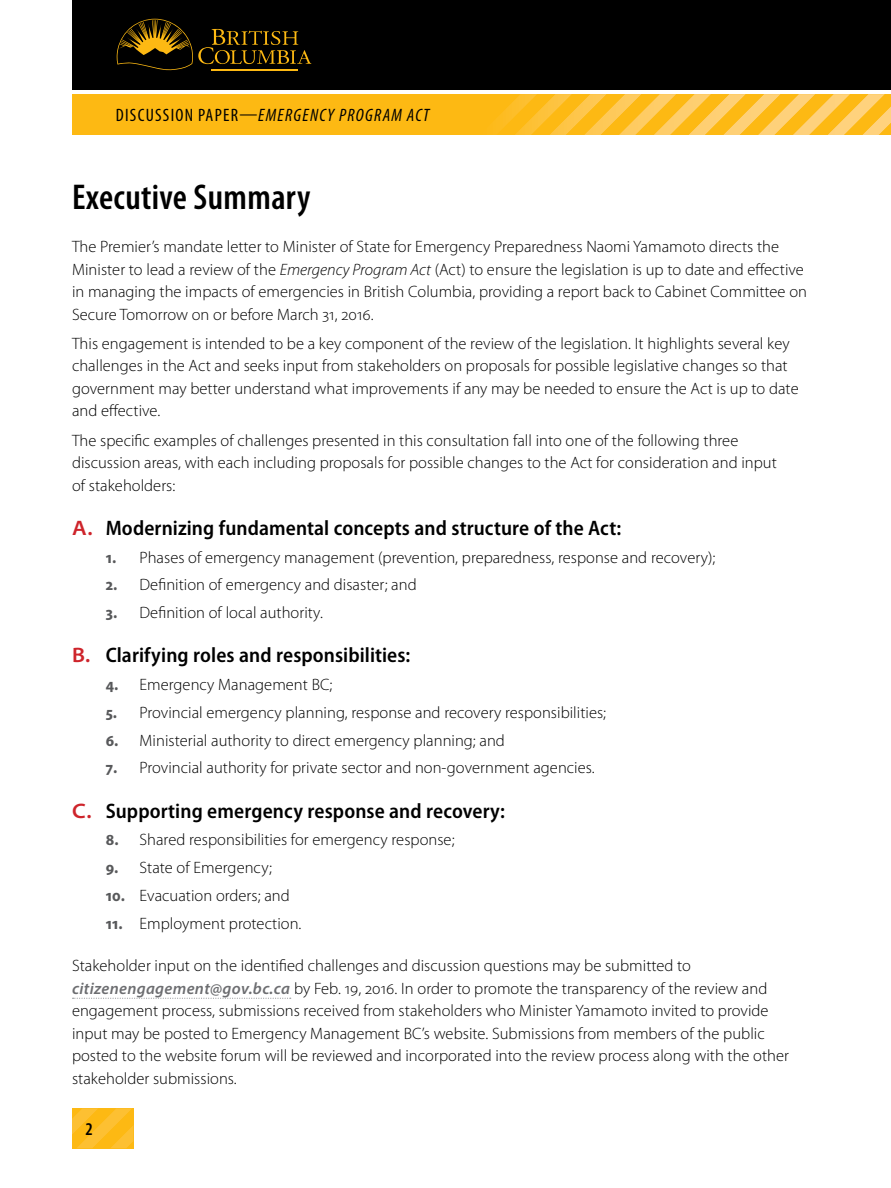
<style>
.page{position:relative;width:891px;height:1188px;background:#fff}
.page>*{position:absolute;margin:0;border:0;box-sizing:border-box;transform-origin:0 0}
.Head_-_A{font:600 condensed 36px "Myriad Pro";letter-spacing:.01em;color:#000}
.Head_-_B_-_Discussio{font:600 semi-condensed 21px "Myriad Pro";letter-spacing:.005em;color:#000}
.t1{font:italic condensed 18px "Myriad Pro";letter-spacing:.07em;color:#000}
.t2{font:600 condensed 18px "Myriad Pro";color:#000}
.Body{font:300 16.5px/22.5px "Myriad Pro";letter-spacing:.005em;color:#000}
.s1{font-style:normal}
.s2{font-style:italic}
.s3{font-stretch:semi-expanded;color:#ce242b}
.s4{font-weight:700;font-stretch:semi-condensed;color:#58595b}
.s5{font-weight:600;font-style:italic;color:#6d6e71}
</style>
<div class="page">
<div style="left:72px;top:1108px;width:61px;height:41px;background:#fdbb1d"></div>
<svg style="left:72px;top:1109px;width:61px;height:39px"></svg>
<div style="left:72px;top:94px;width:819px;height:41px;background:#fdb913"></div>
<div style="left:72px;top:0;width:819px;height:90px;background:#000"></div>
<svg style="left:496px;top:94px;width:395px;height:41px"></svg>
<svg style="left:117px;top:19px;width:194px;height:52px"></svg>
<svg style="left:73px;top:998px;width:218px;height:1px"></svg>
<p class="t1" style="left:116px;top:104px;width:315px"><span class="s1">DISCUSSION PAPER—</span>EMERGENCY PROGRAM ACT</p>
<h1 class="Head_-_A" style="left:72px;top:178px;width:240px">Executive Summary</h1>
<p class="Body" style="left:72px;top:236px;width:737px">The Premier’s mandate letter to Minister of State for Emergency Preparedness Naomi Yamamoto directs the Minister to lead a review of the <span class="s2">Emergency Program Act</span> (Act) to ensure the legislation is up to date and effective in managing the impacts of emergencies in British Columbia, providing a report back to Cabinet Committee on Secure Tomorrow on or before March 31, 2016.</p>
<p class="Body" style="left:72px;top:332px;width:728px">This engagement is intended to be a key component of the review of the legislation. It highlights several key challenges in the Act and seeks input from stakeholders on proposals for possible legislative changes so that government may better understand what improvements if any may be needed to ensure the Act is up to date and effective.</p>
<p class="Body" style="left:72px;top:429px;width:706px">The specific examples of challenges presented in this consultation fall into one of the following three discussion areas, with each including proposals for possible changes to the Act for consideration and input of stakeholders:</p>
<h2 class="Head_-_B_-_Discussio" style="left:72px;top:516px;width:551px"><span class="s3">A.</span> Modernizing fundamental concepts and structure of the Act:</h2>
<p class="Body" style="left:106px;top:546px;width:611px"><span class="s4">1.</span> Phases of emergency management (prevention, preparedness, response and recovery);</p>
<p class="Body" style="left:106px;top:574px;width:312px"><span class="s4">2.</span> Definition of emergency and disaster; and</p>
<p class="Body" style="left:106px;top:602px;width:217px"><span class="s4">3.</span> Definition of local authority.</p>
<h2 class="Head_-_B_-_Discussio" style="left:72px;top:644px;width:340px"><span class="s3">B.</span> Clarifying roles and responsibilities:</h2>
<p class="Body" style="left:106px;top:674px;width:228px"><span class="s4">4.</span> Emergency Management BC;</p>
<p class="Body" style="left:106px;top:701px;width:502px"><span class="s4">5.</span> Provincial emergency planning, response and recovery responsibilities;</p>
<p class="Body" style="left:106px;top:729px;width:401px"><span class="s4">6.</span> Ministerial authority to direct emergency planning; and</p>
<p class="Body" style="left:106px;top:757px;width:489px"><span class="s4">7.</span> Provincial authority for private sector and non-government agencies.</p>
<h2 class="Head_-_B_-_Discussio" style="left:72px;top:799px;width:434px"><span class="s3">C.</span> Supporting emergency response and recovery:</h2>
<p class="Body" style="left:106px;top:829px;width:350px"><span class="s4">8.</span> Shared responsibilities for emergency response;</p>
<p class="Body" style="left:106px;top:857px;width:168px"><span class="s4">9.</span> State of Emergency;</p>
<p class="Body" style="left:106px;top:884px;width:186px"><span class="s4">10.</span> Evacuation orders; and</p>
<p class="Body" style="left:106px;top:912px;width:196px"><span class="s4">11.</span> Employment protection.</p>
<p class="Body" style="left:72px;top:955px;width:719px">Stakeholder input on the identified challenges and discussion questions may be submitted to <span class="s5">citizenengagement@gov.bc.ca</span> by Feb. 19, 2016. In order to promote the transparency of the review and engagement process, submissions received from stakeholders who Minister Yamamoto invited to provide input may be posted to Emergency Management BC’s website. Submissions from members of the public posted to the website forum will be reviewed and incorporated into the review process along with the other stakeholder submissions.</p>
<p class="t2" style="left:86px;top:1119px;width:9px">2</p>
</div>
